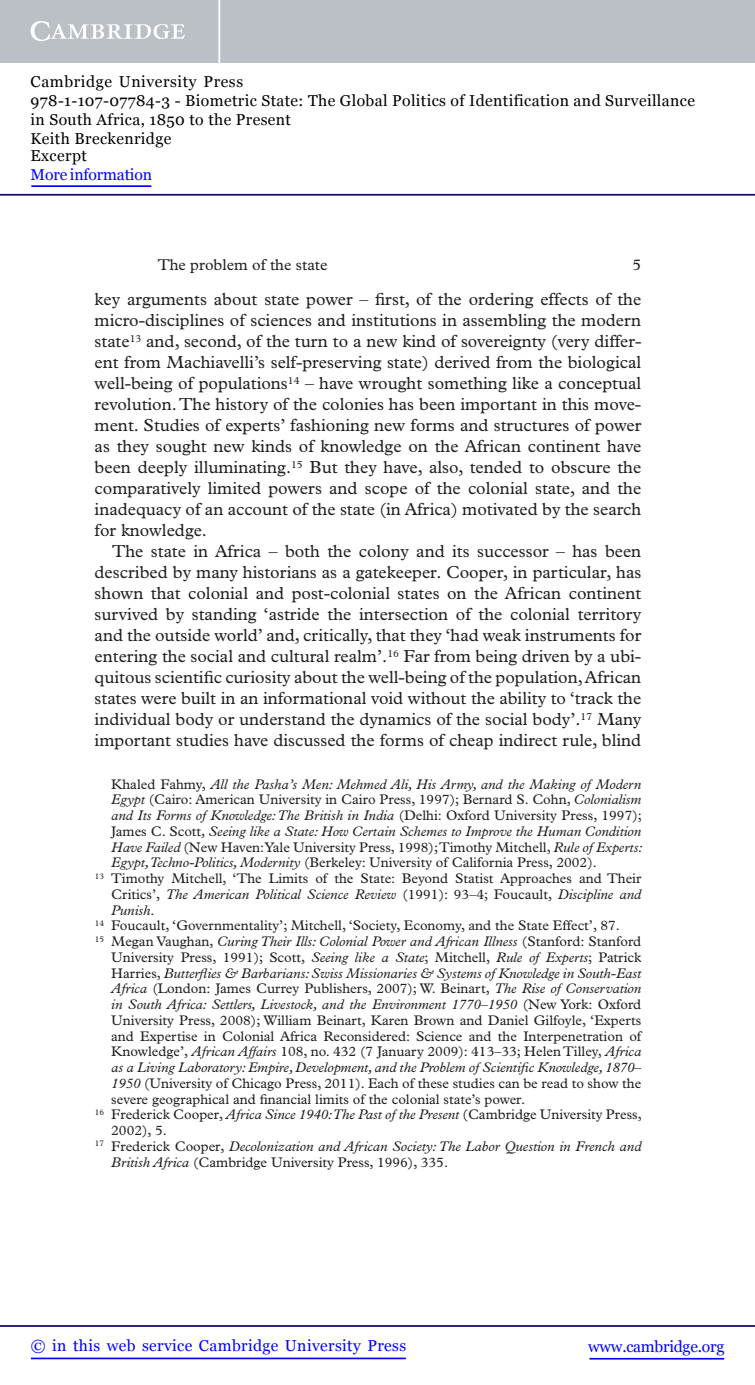
<style>
.page{position:relative;width:755px;height:1385px;background:#fff}
.page>*{position:absolute;margin:0;border:0;box-sizing:border-box;transform-origin:0 0}
.t1{font:17.5px/21px "Plantin Std";color:#231f20;text-align:justify}
.t2{font:15.75px/18.6px "Georgia";letter-spacing:.025em;color:#000}
.t3{font:15.75px "Georgia";letter-spacing:.025em;color:#00f}
.t4{font:15.75px "Plantin Std";color:#231f20}
.t5{font:15.75px "Georgia";letter-spacing:-.015em;color:#00f}
.t6{font:15.75px "Georgia";letter-spacing:-.01em;color:#00f}
.t7{font:14px "Plantin Std";color:#231f20}
.t8{font:italic 14px "Plantin Std";color:#231f20}
.s1{font-style:normal}
.s2{font-style:italic}
</style>
<div class="page">
<hr style="left:589px;top:1358px;width:134px;height:1px;background:#00f">
<hr style="left:0;top:1325px;width:754px;height:2px;background:#150666">
<hr style="left:31px;top:1357px;width:374px;height:2px;background:#00f">
<div style="left:0;top:0;width:754px;height:63px;background:#bac0c6"></div>
<svg style="left:31px;top:21px;width:154px;height:20px"></svg>
<hr style="left:218px;top:0;width:2px;height:63px;background:#fff">
<hr style="left:0;top:194px;width:754px;height:2px;background:#150666">
<hr style="left:31px;top:185px;width:120px;height:2px;background:#00f">
<p class="t2" style="left:31px;top:73px;width:665px">Cambridge University Press<br>978-1-107-07784-3 - Biometric State: The Global Politics of Identification and Surveillance in South Africa, 1850 to the Present<br>Keith Breckenridge<br>Excerpt</p>
<p class="t6" style="left:31px;top:165px;width:123px">More information</p>
<p class="t4" style="left:158px;top:260px;width:171px">The problem of the state</p>
<p class="t4" style="left:632px;top:260px;width:10px">5</p>
<p class="t1" style="left:94px;top:290px;width:548px">key arguments about state power – first, of the ordering effects of the micro-disciplines of sciences and institutions in assembling the modern state <sup>13</sup> and, second, of the turn to a new kind of sovereignty (very differ&shy;ent from Machiavelli’s self-preserving state) derived from the biological well-being of populations <sup>14</sup> – have wrought something like a conceptual revolution.The history of the colonies has been important in this move&shy;ment. Studies of experts’ fashioning new forms and structures of power as they sought new kinds of knowledge on the African continent have been deeply illuminating. <sup>15</sup> But they have, also, tended to obscure the comparatively limited powers and scope of the colonial state, and the inadequacy of an account of the state (in Africa) motivated by the search for knowledge.</p>
<p class="t1" style="left:94px;top:542px;width:548px;text-indent:18px">The state in Africa – both the colony and its successor – has been described by many historians as a gatekeeper . Cooper, in particular, has shown that colonial and post-colonial states on the African continent survived by standing ‘astride the intersection of the colonial territory and the outside world’ and, critically, that they ‘had weak instruments for entering the social and cultural realm’. <sup>16</sup> Far from being driven by a ubi&shy;quitous scientific curiosity about the well-being of the population, African states were built in an informational void without the ability to ‘track the individual body or understand the dynamics of the social body’. <sup>17</sup> Many important studies have discussed the forms of cheap indirect rule, blind</p>
<p class="t8" style="left:111px;top:779px;width:531px"><span class="s1">Khaled Fahmy ,</span> All the Pasha’s Men: Mehmed Ali, His Army, and the Making of Modern</p>
<p class="t7" style="left:111px;top:794px;width:531px"><span class="s2">Egypt</span> ( Cairo : American University in Cairo Press , 1997 ) ; Bernard S. Cohn , <span class="s2">Colonialism</span></p>
<p class="t8" style="left:111px;top:810px;width:531px">and Its Forms of Knowledge: The British in India <span class="s1">( Delhi : Oxford University Press , 1997 ) ;</span></p>
<p class="t8" style="left:111px;top:826px;width:531px"><span class="s1">James C. Scott ,</span> Seeing like a State: How Certain Schemes to Improve the Human Condition</p>
<p class="t7" style="left:111px;top:842px;width:532px"><span class="s2">Have Failed</span> ( New Haven : Yale University Press , 1998 ) ; Timothy Mitchell , <span class="s2">Rule of Experts:</span></p>
<p class="t7" style="left:111px;top:857px;width:486px"><span class="s2">Egypt, Techno-Politics, Modernity</span> ( Berkeley : University of California Press , 2002 ) .</p>
<p class="t7" style="left:95px;top:873px;width:547px"><sup>13</sup> Timothy Mitchell , ‘ The Limits of the State: Beyond Statist Approaches and Their</p>
<p class="t8" style="left:111px;top:889px;width:531px"><span class="s1">Critics ’,</span> The American Political Science Review <span class="s1">( 1991 ): 93 –4 ; Foucault,</span> Discipline and</p>
<p class="t8" style="left:111px;top:905px;width:45px">Punish<span class="s1">.</span></p>
<p class="t7" style="left:95px;top:920px;width:526px"><sup>14</sup> Foucault, ‘Governmentality’; Mitchell, ‘Society, Economy, and the State Effect’, 87.</p>
<p class="t8" style="left:95px;top:936px;width:547px"><sup>15</sup> <span class="s1">Megan Vaughan ,</span> Curing Their Ills: Colonial Power and African Illness <span class="s1">( Stanford : Stanford</span></p>
<p class="t7" style="left:111px;top:952px;width:531px">University Press , 1991 ) ; Scott, <span class="s2">Seeing like a State</span>; Mitchell, <span class="s2">Rule of Experts</span>; Patrick</p>
<p class="t8" style="left:111px;top:968px;width:531px"><span class="s1">Harries ,</span> Butterflies &amp; Barbarians: Swiss Missionaries &amp; Systems of Knowledge in South-East</p>
<p class="t7" style="left:111px;top:983px;width:531px"><span class="s2">Africa</span> ( London : James Currey Publishers , 2007 ) ; W. Beinart , <span class="s2">The Rise of Conservation</span></p>
<p class="t8" style="left:111px;top:999px;width:531px">in South Africa: Settlers, Livestock, and the Environment 1770–1950 <span class="s1">( New York : Oxford</span></p>
<p class="t7" style="left:111px;top:1015px;width:531px">University Press , 2008 ) ; William Beinart , Karen Brown and Daniel Gilfoyle , ‘ Experts</p>
<p class="t7" style="left:111px;top:1031px;width:531px">and Expertise in Colonial Africa Reconsidered: Science and the Interpenetration of</p>
<p class="t7" style="left:111px;top:1046px;width:531px">Knowledge ’, <span class="s2">African Affairs</span> 108 , no. 432 (7 January 2009 ): 413 –33 ; Helen Tilley , <span class="s2">Africa</span></p>
<p class="t8" style="left:111px;top:1062px;width:531px">as a Living Laboratory: Empire, Development, and the Problem of Scientific Knowledge, 1870–</p>
<p class="t7" style="left:111px;top:1078px;width:531px"><span class="s2">1950</span> ( University of Chicago Press , 2011 ) . Each of these studies can be read to show the</p>
<p class="t7" style="left:111px;top:1094px;width:415px">severe geographical and financial limits of the colonial state’s power.</p>
<p class="t7" style="left:95px;top:1109px;width:548px"><sup>16</sup> Frederick Cooper , <span class="s2">Africa Since 1940: The Past of the Present</span> ( Cambridge University Press ,</p>
<p class="t7" style="left:111px;top:1125px;width:57px">2002 ), 5 .</p>
<p class="t8" style="left:95px;top:1141px;width:547px"><sup>17</sup> <span class="s1">Frederick Cooper ,</span> Decolonization and African Society: The Labor Question in French and</p>
<p class="t7" style="left:111px;top:1157px;width:338px"><span class="s2">British Africa</span> ( Cambridge University Press , 1996 ), 335 .</p>
<p class="t3" style="left:31px;top:1336px;width:376px">© in this web service Cambridge University Press</p>
<p class="t5" style="left:587px;top:1336px;width:137px">www.cambridge.org</p>
</div>
